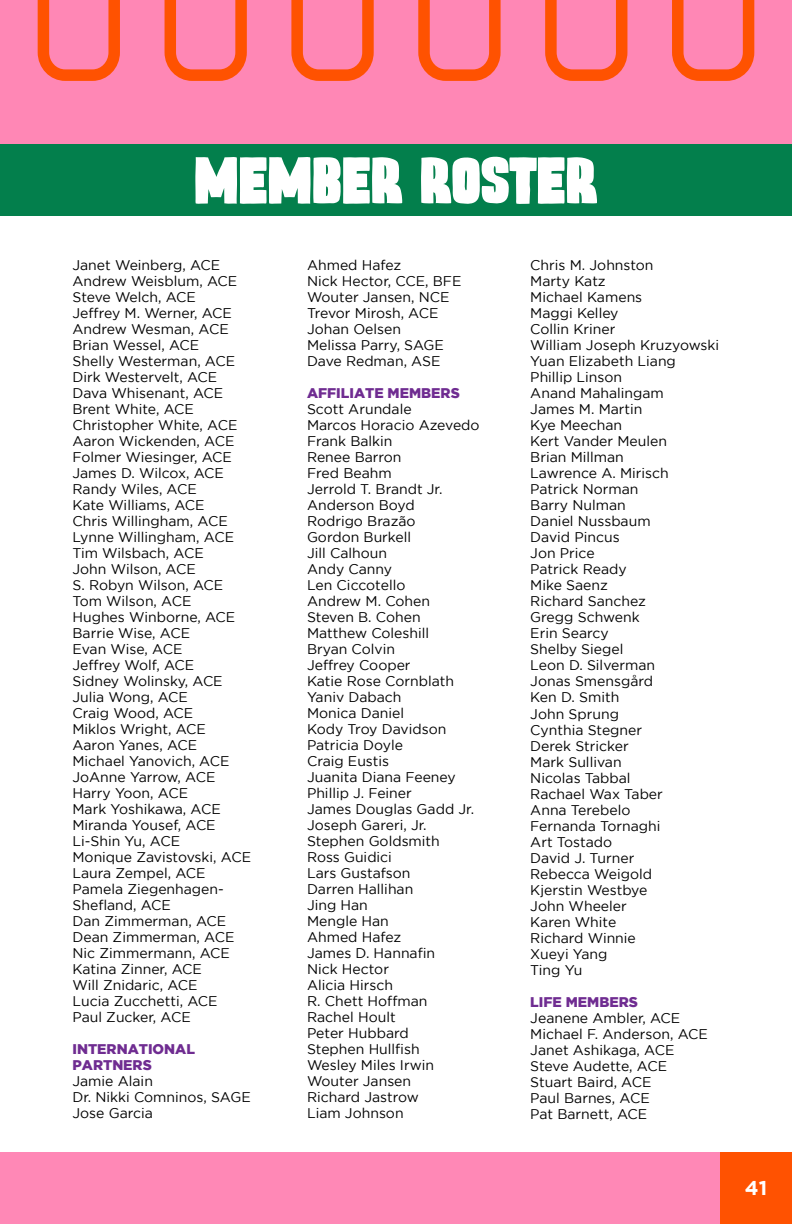
<style>
.page{position:relative;width:792px;height:1224px;background:#fff}
.page>*{position:absolute;margin:0;border:0;box-sizing:border-box;transform-origin:0 0}
.t1{font:66.4px "Wolfskin";color:#fff;scale:.93 1}
.t2{font:700 20px "Gotham";color:#fff}
.t3{font:14px/16px "Gotham";color:#000}
.t4{font:900 14px/16px "Gotham";color:#6f2c91}
</style>
<div class="page">
<div style="left:0;top:0;width:792px;height:144px;background:#ff87b5"></div>
<div style="left:0;top:144px;width:792px;height:72px;background:#037f4c"></div>
<div style="left:0;top:1152px;width:792px;height:72px;background:#ff88b6"></div>
<div style="left:720px;top:1152px;width:72px;height:72px;background:#ff5201"></div>
<svg style="left:38px;top:0;width:82px;height:81px"></svg>
<svg style="left:165px;top:0;width:82px;height:81px"></svg>
<svg style="left:291px;top:0;width:83px;height:81px"></svg>
<svg style="left:418px;top:0;width:83px;height:81px"></svg>
<svg style="left:545px;top:0;width:82px;height:81px"></svg>
<svg style="left:672px;top:0;width:82px;height:81px"></svg>
<h1 class="t1" style="left:194px;top:151px;width:435px">MEMBER ROSTER</h1>
<p class="t3" style="left:72px;top:257px;width:180px">Janet Weinberg, ACE<br>Andrew Weisblum, ACE<br>Steve Welch, ACE<br>Jeffrey M. Werner, ACE<br>Andrew Wesman, ACE<br>Brian Wessel, ACE<br>Shelly Westerman, ACE<br>Dirk Westervelt, ACE<br>Dava Whisenant, ACE<br>Brent White, ACE<br>Christopher White, ACE<br>Aaron Wickenden, ACE<br>Folmer Wiesinger, ACE<br>James D. Wilcox, ACE<br>Randy Wiles, ACE<br>Kate Williams, ACE<br>Chris Willingham, ACE<br>Lynne Willingham, ACE<br>Tim Wilsbach, ACE<br>John Wilson, ACE<br>S. Robyn Wilson, ACE<br>Tom Wilson, ACE<br>Hughes Winborne, ACE<br>Barrie Wise, ACE<br>Evan Wise, ACE<br>Jeffrey Wolf, ACE<br>Sidney Wolinsky, ACE<br>Julia Wong, ACE<br>Craig Wood, ACE<br>Miklos Wright, ACE<br>Aaron Yanes, ACE<br>Michael Yanovich, ACE<br>JoAnne Yarrow, ACE<br>Harry Yoon, ACE<br>Mark Yoshikawa, ACE<br>Miranda Yousef, ACE<br>Li-Shin Yu, ACE<br>Monique Zavistovski, ACE<br>Laura Zempel, ACE<br>Pamela Ziegenhagen-<br>Shefland, ACE<br>Dan Zimmerman, ACE<br>Dean Zimmerman, ACE<br>Nic Zimmermann, ACE<br>Katina Zinner, ACE<br>Will Znidaric, ACE<br>Lucia Zucchetti, ACE<br>Paul Zucker, ACE</p>
<p class="t4" style="left:72px;top:1041px;width:124px">INTERNATIONAL<br>PARTNERS</p>
<p class="t3" style="left:72px;top:1073px;width:180px">Jamie Alain<br>Dr. Nikki Comninos, SAGE<br>Jose Garcia</p>
<p class="t3" style="left:307px;top:257px;width:156px">Ahmed Hafez<br>Nick Hector, CCE, BFE<br>Wouter Jansen, NCE<br>Trevor Mirosh, ACE<br>Johan Oelsen<br>Melissa Parry, SAGE<br>Dave Redman, ASE</p>
<p class="t4" style="left:307px;top:385px;width:154px">AFFILIATE MEMBERS</p>
<p class="t3" style="left:307px;top:401px;width:174px">Scott Arundale<br>Marcos Horacio Azevedo<br>Frank Balkin<br>Renee Barron<br>Fred Beahm<br>Jerrold T. Brandt Jr.<br>Anderson Boyd<br>Rodrigo Brazão<br>Gordon Burkell<br>Jill Calhoun<br>Andy Canny<br>Len Ciccotello<br>Andrew M. Cohen<br>Steven B. Cohen<br>Matthew Coleshill<br>Bryan Colvin<br>Jeffrey Cooper<br>Katie Rose Cornblath<br>Yaniv Dabach<br>Monica Daniel<br>Kody Troy Davidson<br>Patricia Doyle<br>Craig Eustis<br>Juanita Diana Feeney<br>Phillip J. Feiner<br>James Douglas Gadd Jr.<br>Joseph Gareri, Jr.<br>Stephen Goldsmith<br>Ross Guidici<br>Lars Gustafson<br>Darren Hallihan<br>Jing Han<br>Mengle Han<br>Ahmed Hafez<br>James D. Hannafin<br>Nick Hector<br>Alicia Hirsch<br>R. Chett Hoffman<br>Rachel Hoult<br>Peter Hubbard<br>Stephen Hullfish<br>Wesley Miles Irwin<br>Wouter Jansen<br>Richard Jastrow<br>Liam Johnson</p>
<p class="t3" style="left:530px;top:257px;width:190px">Chris M. Johnston<br>Marty Katz<br>Michael Kamens<br>Maggi Kelley<br>Collin Kriner<br>William Joseph Kruzyowski<br>Yuan Elizabeth Liang<br>Phillip Linson<br>Anand Mahalingam<br>James M. Martin<br>Kye Meechan<br>Kert Vander Meulen<br>Brian Millman<br>Lawrence A. Mirisch<br>Patrick Norman<br>Barry Nulman<br>Daniel Nussbaum<br>David Pincus<br>Jon Price<br>Patrick Ready<br>Mike Saenz<br>Richard Sanchez<br>Gregg Schwenk<br>Erin Searcy<br>Shelby Siegel<br>Leon D. Silverman<br>Jonas Smensgård<br>Ken D. Smith<br>John Sprung<br>Cynthia Stegner<br>Derek Stricker<br>Mark Sullivan<br>Nicolas Tabbal<br>Rachael Wax Taber<br>Anna Terebelo<br>Fernanda Tornaghi<br>Art Tostado<br>David J. Turner<br>Rebecca Weigold<br>Kjerstin Westbye<br>John Wheeler<br>Karen White<br>Richard Winnie<br>Xueyi Yang<br>Ting Yu</p>
<p class="t4" style="left:530px;top:993px;width:109px">LIFE MEMBERS</p>
<p class="t3" style="left:530px;top:1009px;width:179px">Jeanene Ambler, ACE<br>Michael F. Anderson, ACE<br>Janet Ashikaga, ACE<br>Steve Audette, ACE<br>Stuart Baird, ACE<br>Paul Barnes, ACE<br>Pat Barnett, ACE</p>
<h2 class="t2" style="left:745px;top:1176px;width:24px">41</h2>
</div>
